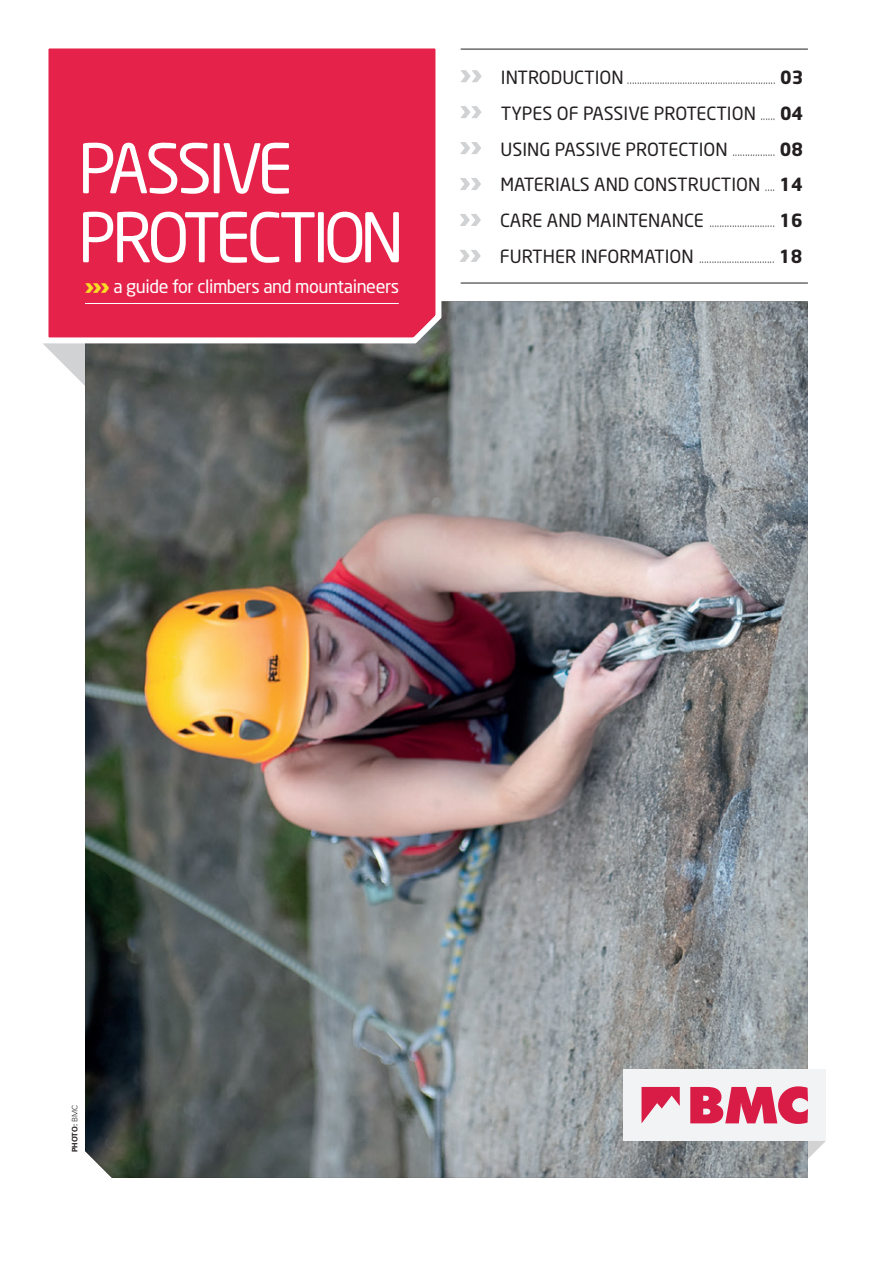
<style>
.page{position:relative;width:893px;height:1263px;background:#fff}
.page>*{position:absolute;margin:0;border:0;box-sizing:border-box;transform-origin:0 0}
.t1{font:67.5px/69px "Neo Sans";letter-spacing:-.07em;color:#fff;scale:.95 1}
.t2{font:18px/36px "Neo Sans";color:#231f20;text-align:justify}
.t3{font:18px "Neo Sans";letter-spacing:-.025em;color:#fff}
.t4{font:300 15px "Neo Sans";color:#231f20}
.t5{font:700 7.5px "Univers";color:#231f20}
.s1{font-weight:900;font-size:20.25px;color:#f9dc26}
.s2{font-weight:400;font-size:18px}
.s3{font-weight:700;font-size:18px}
.s4{font-weight:300;font-size:15px}
.s5{font-weight:700}
.s6{font-weight:300}
</style>
<div class="page">
<img style="left:85px;top:301px;width:723px;height:877px">
<div style="left:48px;top:48px;width:396px;height:298px;background:#e5234a"></div>
<hr style="left:85px;top:303px;width:314px;height:1px;background:#fff">
<svg style="left:43px;top:343px;width:42px;height:43px"></svg>
<hr style="left:461px;top:283px;width:347px;height:1px;background:#231f20">
<hr style="left:461px;top:49px;width:347px;height:1px;background:#231f20">
<svg style="left:461px;top:70px;width:21px;height:12px"></svg>
<svg style="left:460px;top:106px;width:21px;height:12px"></svg>
<svg style="left:460px;top:142px;width:21px;height:12px"></svg>
<svg style="left:460px;top:178px;width:21px;height:12px"></svg>
<svg style="left:460px;top:214px;width:21px;height:12px"></svg>
<svg style="left:460px;top:250px;width:21px;height:12px"></svg>
<div style="left:624px;top:1070px;width:202px;height:71px;background:#f2f3f4"></div>
<svg style="left:808px;top:1141px;width:18px;height:18px"></svg>
<svg style="left:641px;top:1086px;width:167px;height:38px"></svg>
<h1 class="t1" style="left:78px;top:133px;width:344px">PASSIVE<br>PROTECTION</h1>
<p class="t3" style="left:85px;top:276px;width:316px"><span class="s1">›››</span> a guide for climbers and mountaineers</p>
<p class="t4" style="left:501px;top:69px;width:304px"><span class="s2">INTRODUCTION</span> ........................................................... <span class="s3">03</span></p>
<p class="t2" style="left:500px;top:95px;width:304px">TYPES OF PASSIVE PROTECTION <span class="s4">......</span> <span class="s5">04<br></span>USING PASSIVE PROTECTION <span class="s4">.................</span> <span class="s5">08<br></span>MATERIALS AND CONSTRUCTION <span class="s4">....</span> <span class="s5">14</span></p>
<p class="t4" style="left:500px;top:213px;width:304px"><span class="s2">CARE AND MAINTENANCE</span> .......................... <span class="s3">16</span></p>
<p class="t4" style="left:500px;top:249px;width:304px"><span class="s2">FURTHER INFORMATION</span> .............................. <span class="s3">18</span></p>
<p class="t5" style="left:70px;top:1152px;width:49px;rotate:-90deg">PHOTO: <span class="s6">BMC</span></p>
</div>
